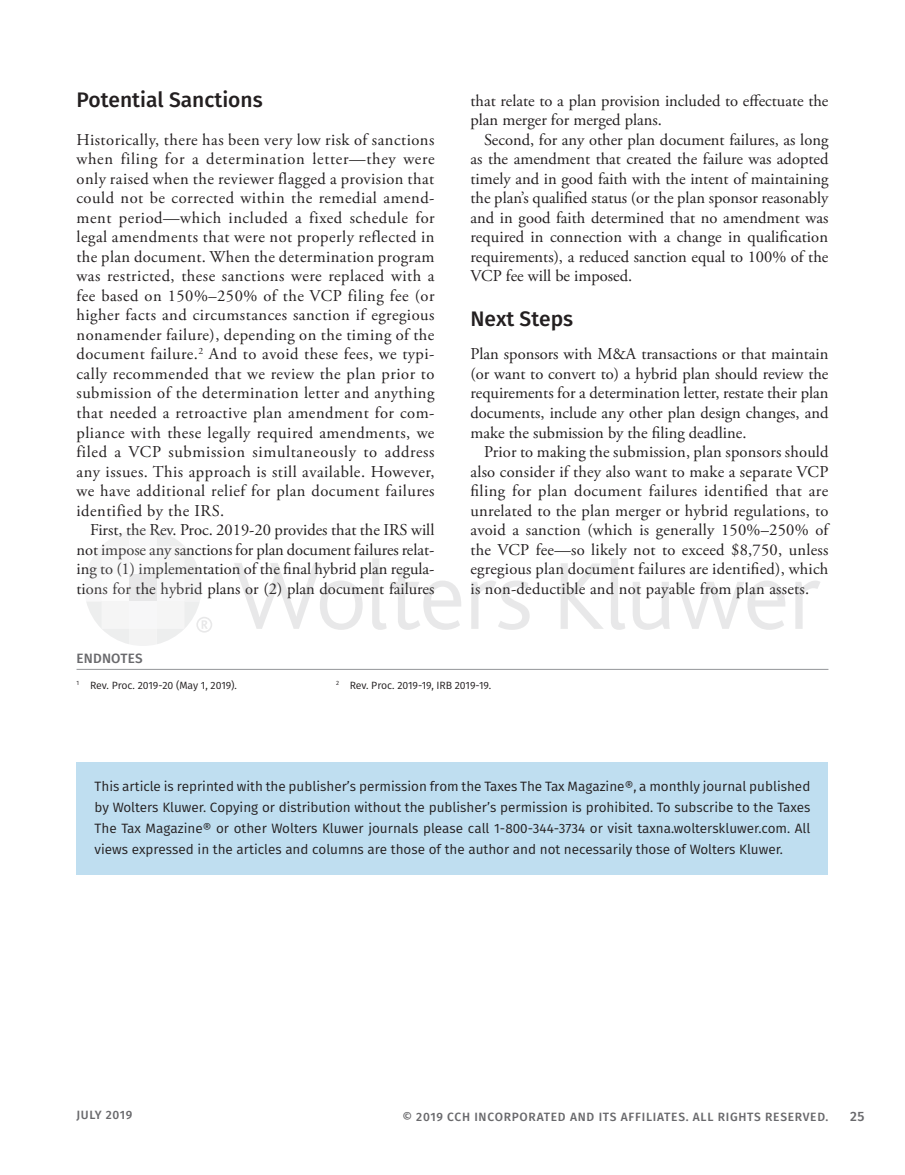
<style>
.page{position:relative;width:905px;height:1175px;background:#fff}
.page>*{position:absolute;margin:0;border:0;box-sizing:border-box;transform-origin:0 0}
.HeadA{font:500 21px "Fira Sans";color:#231f20}
.Text{font:16.5px/19.5px "Adobe Garamond Pro";letter-spacing:.01em;color:#231f20;text-align:justify}
.TextInd{font:16.5px/19.5px "Adobe Garamond Pro";color:#231f20;text-align:justify}
.t1{font:13.5px/21px "Fira Sans";color:#231f20;text-align:justify}
.Endnote_HeadA{font:500 13.5px "Fira Sans";letter-spacing:.01em;color:#69696c}
.Running_Footers{font:500 12px "Fira Sans";letter-spacing:.06em;color:#69696c}
.Endnote{font:10.5px "Fira Sans";letter-spacing:-.005em;color:#231f20}
</style>
<div class="page">
<hr style="left:76px;top:669px;width:752px;height:1px;background:#939598">
<div style="left:76px;top:762px;width:752px;height:112px;background:#bfdef0"></div>
<svg style="left:234px;top:563px;width:128px;height:67px"></svg>
<svg style="left:372px;top:558px;width:89px;height:72px"></svg>
<svg style="left:795px;top:581px;width:25px;height:48px"></svg>
<svg style="left:471px;top:581px;width:58px;height:49px"></svg>
<svg style="left:561px;top:563px;width:42px;height:66px"></svg>
<svg style="left:611px;top:558px;width:14px;height:72px"></svg>
<svg style="left:633px;top:582px;width:37px;height:48px"></svg>
<svg style="left:677px;top:581px;width:108px;height:49px"></svg>
<svg style="left:86px;top:531px;width:126px;height:115px"></svg>
<p class="HeadA" style="left:76px;top:82px;width:188px">POTENTIAL SANCTIONS</p>
<p class="Text" style="left:76px;top:130px;width:360px">Historically, there has been very low risk of sanctions when filing for a determination letter—they were only raised when the reviewer flagged a provision that could not be corrected within the remedial amend&shy;ment period—which included a fixed schedule for legal amendments that were not properly reflected in the plan document. When the determination program was restricted, these sanctions were replaced with a fee based on 150%–250% of the VCP filing fee (or higher facts and circumstances sanction if egregious nonamender failure), depending on the timing of the document failure.<sup>2</sup> And to avoid these fees, we typi&shy;cally recommended that we review the plan prior to submission of the determination letter and anything that needed a retroactive plan amendment for com&shy;pliance with these legally required amendments, we filed a VCP submission simultaneously to address any issues. This approach is still available. However, we have additional relief for plan document failures identified by the IRS.</p>
<p class="TextInd" style="left:76px;top:520px;width:359px;text-indent:14px">First, the Rev. Proc. 2019-20 provides that the IRS will not impose any sanctions for plan document failures relat&shy;ing to (1) implementation of the final hybrid plan regula&shy;tions for the hybrid plans or (2) plan document failures</p>
<p class="TextInd" style="left:470px;top:91px;width:359px">that relate to a plan provision included to effectuate the plan merger for merged plans.</p>
<p class="TextInd" style="left:470px;top:130px;width:359px;text-indent:14px">Second, for any other plan document failures, as long as the amendment that created the failure was adopted timely and in good faith with the intent of maintaining the plan’s qualified status (or the plan sponsor reasonably and in good faith determined that no amendment was required in connection with a change in qualification requirements), a reduced sanction equal to 100% of the VCP fee will be imposed.</p>
<p class="HeadA" style="left:470px;top:302px;width:104px">NEXT STEPS</p>
<p class="Text" style="left:470px;top:345px;width:359px">Plan sponsors with M&amp;A transactions or that maintain (or want to convert to) a hybrid plan should review the requirements for a determination letter, restate their plan documents, include any other plan design changes, and make the submission by the filing deadline.</p>
<p class="TextInd" style="left:470px;top:442px;width:359px;text-indent:14px">Prior to making the submission, plan sponsors should also consider if they also want to make a separate VCP filing for plan document failures identified that are unrelated to the plan merger or hybrid regulations, to avoid a sanction (which is generally 150%–250% of the VCP fee—so likely not to exceed $8,750, unless egregious plan document failures are identified), which is non-deductible and not payable from plan assets.</p>
<p class="Endnote_HeadA" style="left:77px;top:647px;width:67px">ENDNOTES</p>
<p class="Endnote" style="left:76px;top:677px;width:162px"><sup>1</sup> Rev. Proc. 2019-20 (May 1, 2019).</p>
<p class="Endnote" style="left:336px;top:677px;width:157px"><sup>2</sup> Rev. Proc. 2019-19, IR B 2019-19.</p>
<p class="t1" style="left:94px;top:775px;width:717px">This article is reprinted with the publisher’s permission from the Taxes The Tax Magazine®, a monthly journal published by Wolters Kluwer. Copying or distribution without the publisher’s permission is prohibited. To subscribe to the Taxes The Tax Magazine® or other Wolters Kluwer journals please call 1-800-344-3734 or visit taxna.wolterskluwer.com. All views expressed in the articles and columns are those of the author and not necessarily those of Wolters Kluwer.</p>
<p class="Running_Footers" style="left:76px;top:1105px;width:57px">JULY 2019</p>
<p class="Endnote_HeadA" style="left:850px;top:1105px;width:16px">25</p>
<p class="Running_Footers" style="left:402px;top:1107px;width:85px">© 2019 CCH INCO</p>
<p class="Running_Footers" style="left:503px;top:1107px;width:42px">RPORATED</p>
<p class="Running_Footers" style="left:570px;top:1107px;width:9px">AND</p>
<p class="Running_Footers" style="left:598px;top:1107px;width:7px">ITS</p>
<p class="Running_Footers" style="left:621px;top:1107px;width:28px">AFFILIATES</p>
<p class="Running_Footers" style="left:685px;top:1107px;width:61px">. ALL RIGHTS</p>
<p class="Running_Footers" style="left:765px;top:1107px;width:16px">RESE</p>
<p class="Running_Footers" style="left:794px;top:1107px;width:17px">RVED</p>
<p class="Running_Footers" style="left:825px;top:1107px;width:4px">.</p>
</div>
